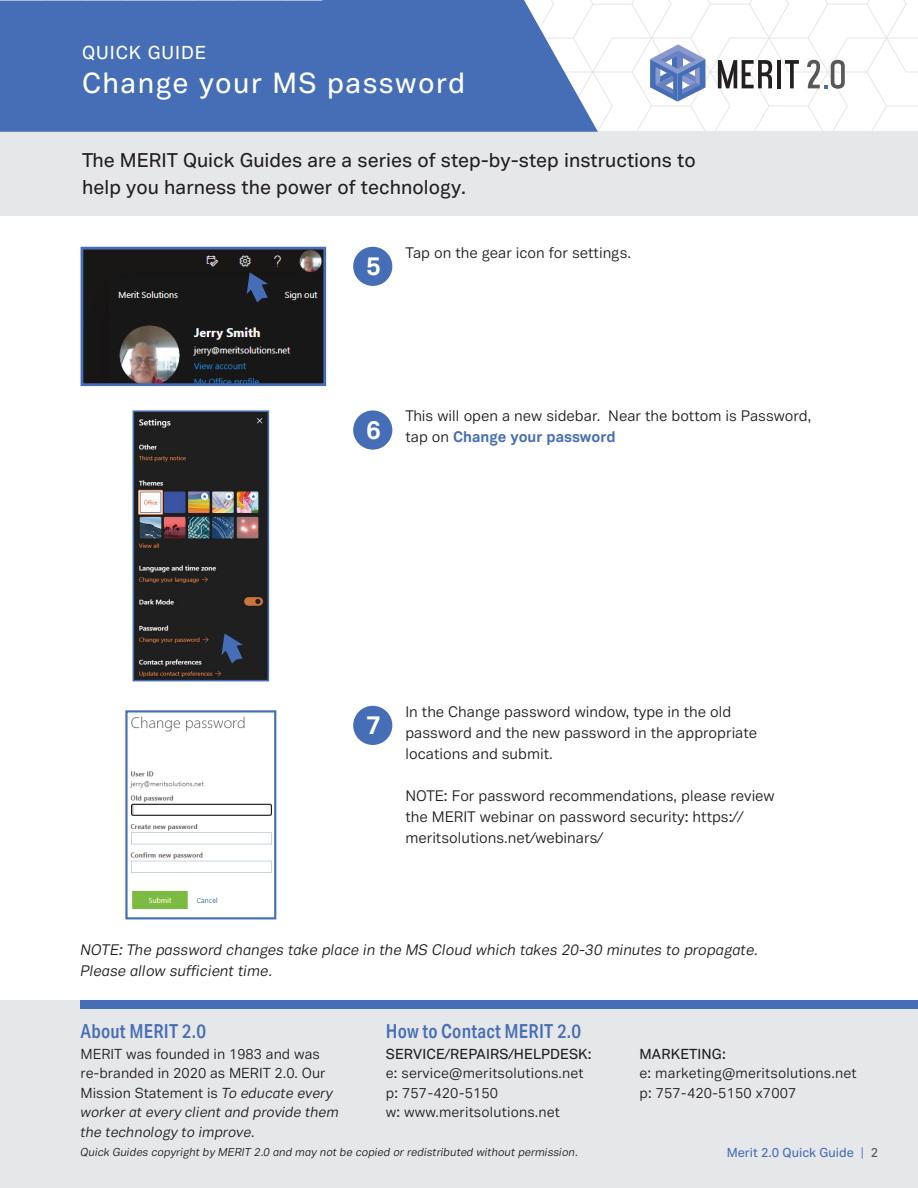
<style>
.page{position:relative;width:918px;height:1188px;background:#fff}
.page>*{position:absolute;margin:0;border:0;box-sizing:border-box;transform-origin:0 0}
.t1{font:500 28.5px "Vaud";letter-spacing:.05em;color:#fff}
.t2{font:700 25.35px "Vaud";color:#fff}
.t3{font:500 19.5px/27px "Vaud";color:#231f20}
.t4{font:500 19.35px "Aktiv Grotesk Cd";letter-spacing:.01em;color:#466eb6}
.t5{font:500 18.45px "Vaud";letter-spacing:.05em;color:#fff}
.t6{font:15px/21px "Vaud";color:#231f20}
.t7{font:italic 15px/21px "Vaud";color:#231f20}
.t8{font:14.25px/19.5px "Vaud";letter-spacing:.01em;color:#231f20}
.t9{font:500 14.25px "Vaud";letter-spacing:.01em;color:#231f20}
.t10{font:500 12.75px "Vaud";color:#466eb6}
.t11{font:italic 11.25px "Vaud";color:#231f20}
.s1{font-weight:700;color:#466eb6}
.s2{font-style:italic}
.s3{color:#6a82c1}
.s4{color:#57585a}
</style>
<div class="page">
<div style="left:353px;top:247px;width:39px;height:39px;background:#466eb6;border-radius:50%"></div>
<div style="left:0;top:132px;width:918px;height:84px;background:#e6e7e9"></div>
<svg style="left:598px;top:0;width:320px;height:132px"></svg>
<svg style="left:650px;top:44px;width:56px;height:58px"></svg>
<svg style="left:718px;top:60px;width:54px;height:28px"></svg>
<hr style="left:777px;top:60px;width:4px;height:28px;background:#231f20">
<svg style="left:785px;top:60px;width:14px;height:28px"></svg>
<svg style="left:807px;top:60px;width:38px;height:29px"></svg>
<svg style="left:0;top:0;width:598px;height:132px;fill:#466eb6"></svg>
<div style="left:0;top:1000px;width:918px;height:188px;background:#e6e7e9"></div>
<div style="left:81px;top:1000px;width:837px;height:9px;background:#466eb6"></div>
<div style="left:353px;top:410px;width:39px;height:40px;background:#466eb6;border-radius:50%"></div>
<div style="left:353px;top:706px;width:39px;height:39px;background:#466eb6;border-radius:50%"></div>
<img style="left:85px;top:251px;width:237px;height:131px">
<div style="left:81px;top:247px;width:245px;height:139px;border:3px solid #466eb6"></div>
<svg style="left:247px;top:272px;width:21px;height:30px"></svg>
<img style="left:136px;top:413px;width:130px;height:265px">
<div style="left:133px;top:410px;width:136px;height:271px;border:2px solid #466eb6"></div>
<svg style="left:222px;top:633px;width:21px;height:30px"></svg>
<img style="left:129px;top:716px;width:143px;height:193px">
<div style="left:125px;top:710px;width:151px;height:209px;border:2px solid #466eb6"></div>
<p class="t5" style="left:82px;top:41px;width:126px">QUICK GUIDE</p>
<h1 class="t1" style="left:82px;top:65px;width:385px">Change your MS password</h1>
<h3 class="t3" style="left:82px;top:147px;width:615px">The MERIT Quick Guides are a series of step-by-step instructions to help you harness the power of technology.</h3>
<h2 class="t2" style="left:366px;top:250px;width:16px">5</h2>
<p class="t6" style="left:405px;top:242px;width:227px">Tap on the gear icon for settings.</p>
<p class="t6" style="left:366px;top:405px;width:447px;text-indent:39px">This will open a new sidebar. Near the bottom is Password,<br><sup>6</sup> tap on <span class="s1">Change your password</span></p>
<h2 class="t2" style="left:366px;top:709px;width:16px">7</h2>
<p class="t6" style="left:405px;top:701px;width:353px">In the Change password window, type in the old password and the new password in the appropriate locations and submit.</p>
<p class="t6" style="left:405px;top:785px;width:371px">NOTE: For password recommendations, please review the MERIT webinar on password security: https:// meritsolutions.net/webinars/</p>
<p class="t7" style="left:81px;top:939px;width:679px">NOTE: The password changes take place in the MS Cloud which takes 20-30 minutes to propagate.<br>Please allow sufficient time.</p>
<p class="t4" style="left:81px;top:1019px;width:127px">About MERIT 2.0</p>
<p class="t4" style="left:386px;top:1019px;width:197px">How to Contact MERIT 2.0</p>
<p class="t8" style="left:81px;top:1044px;width:260px">MERIT was founded in 1983 and was re-branded in 2020 as MERIT 2.0. Our Mission Statement is <span class="s2">To educate every worker at every client and provide them the technology to improve.</span></p>
<p class="t11" style="left:81px;top:1145px;width:499px">Quick Guides copyright by MERIT 2.0 and may not be copied or redistributed without permission.</p>
<p class="t10" style="left:727px;top:1144px;width:153px">Merit 2.0 Quick Guide <span class="s3">|</span> <span class="s4">2</span></p>
<p class="t9" style="left:640px;top:1045px;width:88px">MARKETING:</p>
<p class="t8" style="left:640px;top:1063px;width:219px">e: marketing@meritsolutions.net p: 757-420-5150 x7007</p>
<p class="t9" style="left:386px;top:1045px;width:207px">SERVICE/REPAIRS/HELPDESK:</p>
<p class="t8" style="left:386px;top:1063px;width:199px">e: service@meritsolutions.net p: 757-420-5150<br>w: www.meritsolutions.net</p>
</div>
